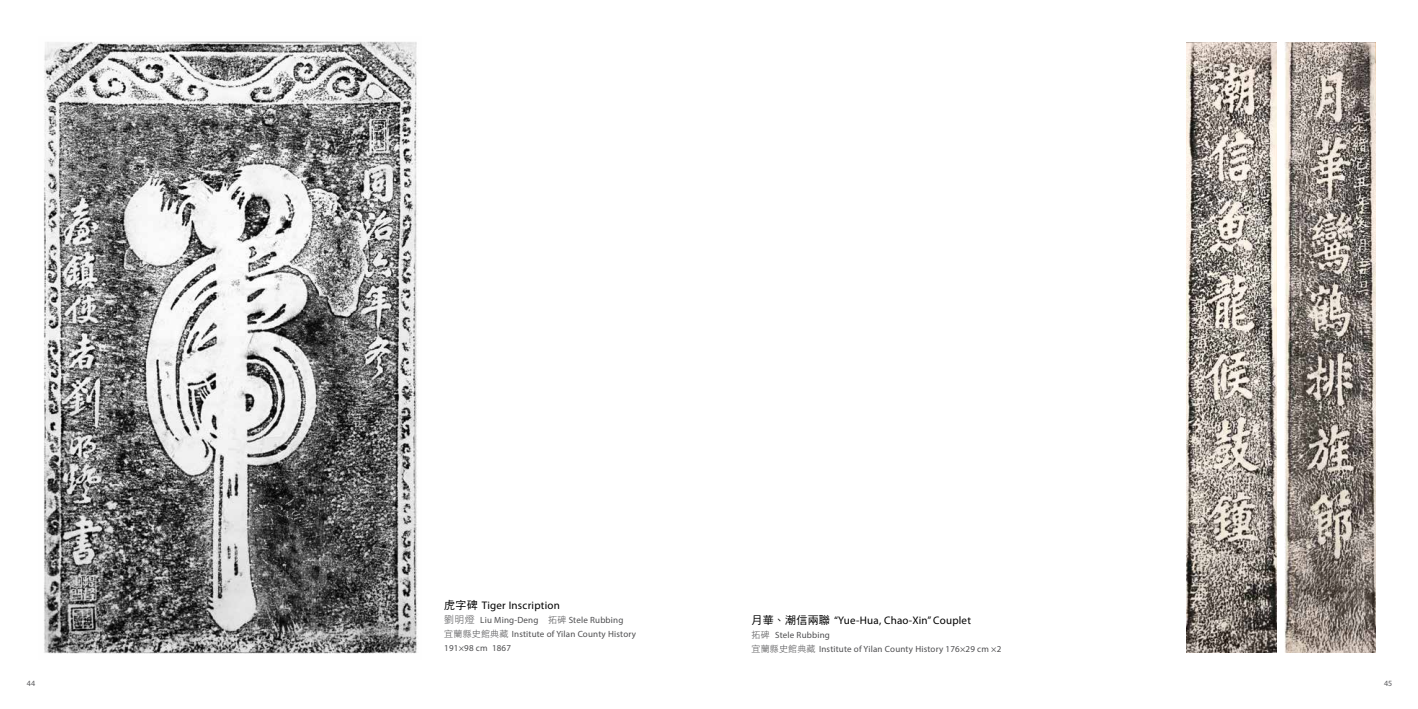
<style>
.page{position:relative;width:1418px;height:709px;background:#fff}
.page>*{position:absolute;margin:0;border:0;box-sizing:border-box;transform-origin:0 0}
.t1{font:11px "Myriad Pro";letter-spacing:.02em;color:#000}
.t2{font:9px/14px "Myriad Pro";letter-spacing:.02em;color:#4c4c4e}
.t3{font:8px "Myriad Pro";color:#58585b}
.s1{font-family:"DF Hei Std W5"}
.s2{font-family:"DF Hei Std W3";font-size:10px}
.s3{font-family:"DF Hei Std W3"}
</style>
<div class="page">
<img style="left:43px;top:41px;width:375px;height:613px">
<img style="left:1186px;top:43px;width:90px;height:609px">
<img style="left:1284px;top:43px;width:91px;height:609px">
<p class="t1" style="left:444px;top:598px;width:117px"><span class="s1">虎字碑</span> Tiger Inscription</p>
<p class="t2" style="left:444px;top:613px;width:193px"><span class="s2">劉明燈</span> Liu Ming-Deng <span class="s3">拓碑</span> Stele Rubbing<br><span class="s3">宜蘭縣史館典藏</span> Institute of Yilan County History<br>191×98 cm 1867</p>
<p class="t1" style="left:751px;top:613px;width:221px"><span class="s1">月華、潮信兩聯</span> “Yue-Hua, Chao-Xin” Couplet</p>
<p class="t2" style="left:751px;top:627px;width:251px"><span class="s3">拓碑</span> Stele Rubbing<br><span class="s3">宜蘭縣史館典藏</span> Institute of Yilan County History 176×29 cm ×2</p>
<p class="t3" style="left:27px;top:678px;width:10px">44</p>
<p class="t3" style="left:1383px;top:678px;width:10px">45</p>
</div>
